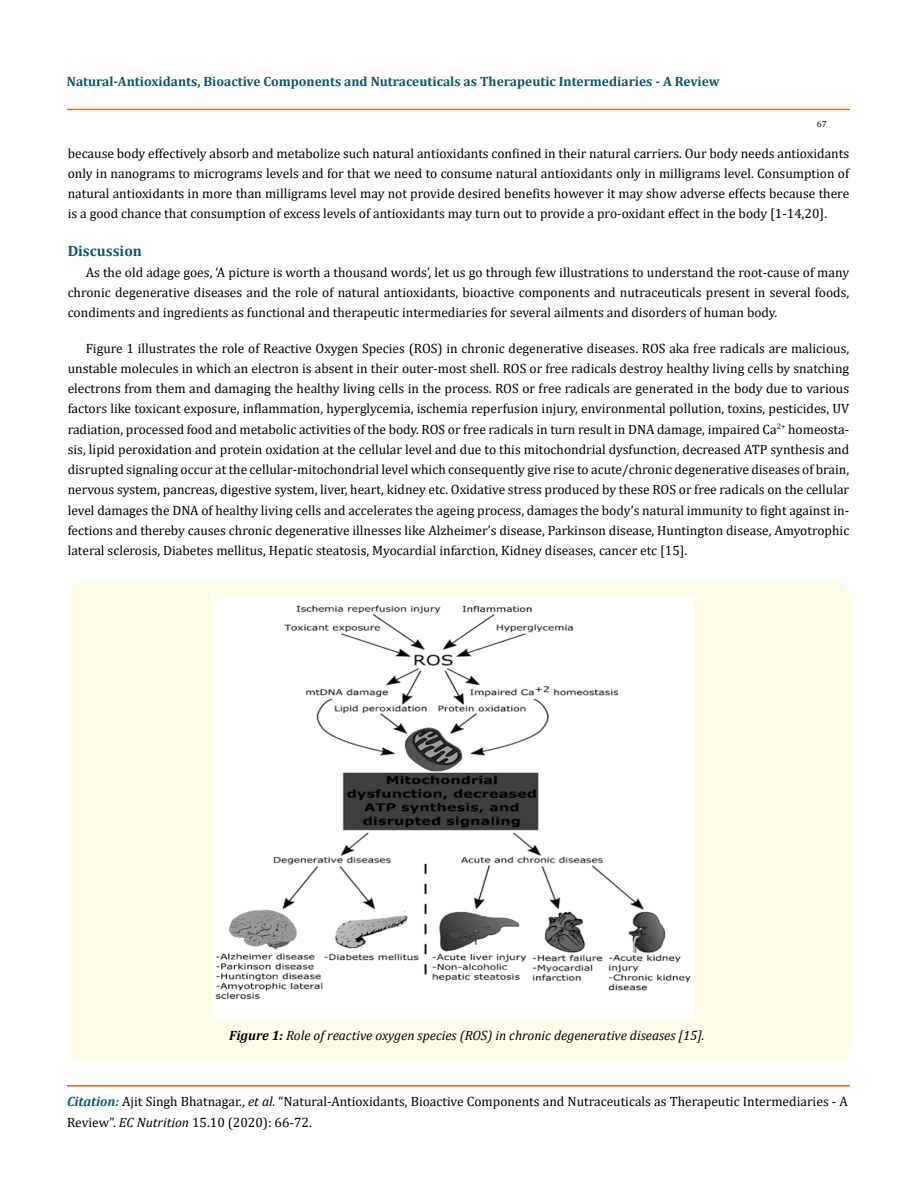
<style>
.page{position:relative;width:917px;height:1190px;background:#fff}
.page>*{position:absolute;margin:0;border:0;box-sizing:border-box;transform-origin:0 0}
.t1{font:700 15px "Cambria";color:#0e546a}
.t2{font:13.5px/20.2px "Cambria";color:#000;text-align:justify}
.t3{font:700 13.5px "Cambria";color:#0e546a}
.t4{font:italic 13.5px "Cambria";color:#000}
.t5{font:9px "Cambria";color:#000}
.s1{font-weight:700}
.s2{font-weight:700;font-style:italic;color:#0e546a}
.s3{font-style:italic}
</style>
<div class="page">
<div style="left:67px;top:109px;width:782px;height:1px;border:1px solid #e05d1a"></div>
<div style="left:67px;top:1085px;width:782px;height:1px;border:1px solid #e05d1a"></div>
<div style="left:68px;top:580px;width:781px;height:482px;background:#fffde9;border-radius:18px"></div>
<img style="left:212px;top:595px;width:481px;height:422px">
<p class="t3" style="left:67px;top:72px;width:654px">Natural-Antioxidants, Bioactive Components and Nutraceuticals as Therapeutic Intermediaries - A Review</p>
<p class="t5" style="left:816px;top:118px;width:11px">67</p>
<p class="t2" style="left:68px;top:143px;width:783px">because body effectively absorb and metabolize such natural antioxidants confined in their natural carriers. Our body needs antioxidants only in nanograms to micrograms levels and for that we need to consume natural antioxidants only in milligrams level. Consumption of natural antioxidants in more than milligrams level may not provide desired benefits however it may show adverse effects because there is a good chance that consumption of excess levels of antioxidants may turn out to provide a pro-oxidant effect in the body [1-14,20].</p>
<p class="t1" style="left:68px;top:240px;width:76px">Discussion</p>
<p class="t2" style="left:68px;top:262px;width:783px;text-indent:18px">As the old adage goes, ‘A picture is worth a thousand words’, let us go through few illustrations to understand the root-cause of many chronic degenerative diseases and the role of natural antioxidants, bioactive components and nutraceuticals present in several foods, condiments and ingredients as functional and therapeutic intermediaries for several ailments and disorders of human body.</p>
<p class="t2" style="left:68px;top:338px;width:783px;text-indent:18px">Figure 1 illustrates the role of Reactive Oxygen Species (ROS) in chronic degenerative diseases. ROS aka free radicals are malicious, unstable molecules in which an electron is absent in their outer-most shell. ROS or free radicals destroy healthy living cells by snatching electrons from them and damaging the healthy living cells in the process. ROS or free radicals are generated in the body due to various factors like toxicant exposure, inflammation, hyperglycemia, ischemia reperfusion injury, environmental pollution, toxins, pesticides, UV radiation, processed food and metabolic activities of the body. ROS or free radicals in turn result in DNA damage, impaired Ca<sup>2+</sup> homeosta&shy;sis, lipid peroxidation and protein oxidation at the cellular level and due to this mitochondrial dysfunction, decreased ATP synthesis and disrupted signaling occur at the cellular-mitochondrial level which consequently give rise to acute/chronic degenerative diseases of brain, nervous system, pancreas, digestive system, liver, heart, kidney etc. Oxidative stress produced by these ROS or free radicals on the cellular level damages the DNA of healthy living cells and accelerates the ageing process, damages the body’s natural immunity to fight against in&shy;fections and thereby causes chronic degenerative illnesses like Alzheimer’s disease, Parkinson disease, Huntington disease, Amyotrophic lateral sclerosis, Diabetes mellitus, Hepatic steatosis, Myocardial infarction, Kidney diseases, cancer etc [15].</p>
<p class="t4" style="left:229px;top:1026px;width:477px"><span class="s1">Figure 1:</span> Role of reactive oxygen species (ROS) in chronic degenerative diseases [15].</p>
<p class="t2" style="left:67px;top:1090px;width:782px;line-height:21px"><span class="s2">Citation:</span> Ajit Singh Bhatnagar., <span class="s3">et al.</span> “Natural-Antioxidants, Bioactive Components and Nutraceuticals as Therapeutic Intermediaries - A<br>Review”. <span class="s3">EC Nutrition</span> 15.10 (2020): 66-72.</p>
</div>
